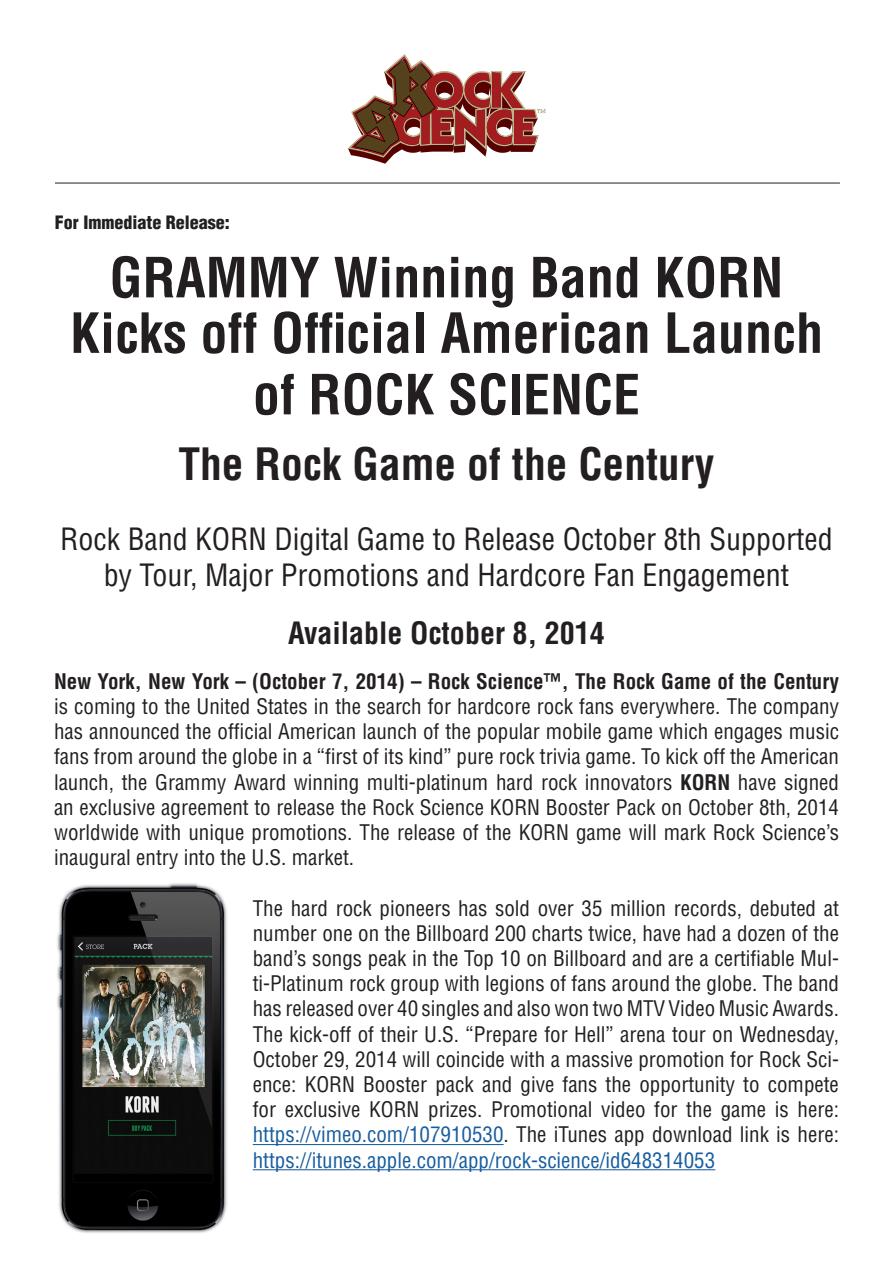
<style>
.page{position:relative;width:893px;height:1263px;background:#fff}
.page>*{position:absolute;margin:0;border:0;box-sizing:border-box;transform-origin:0 0}
.t1{font:700 condensed 54px/55.5px "Helvetica";color:#231f20;text-align:center}
.t2{font:700 condensed 43.5px "Helvetica";color:#231f20}
.t3{font:condensed 30px/36px "Helvetica";color:#231f20;text-align:center}
.t4{font:700 condensed 30px "Helvetica";color:#231f20}
.t5{font:condensed 21px/25.2px "Helvetica";color:#231f20;text-align:justify}
.t6{font:900 condensed 18px "Helvetica";color:#231f20}
.s1{font-weight:700}
.s2{color:#175d9e}
</style>
<div class="page">
<svg style="left:348px;top:54px;width:198px;height:110px"></svg>
<hr style="left:55px;top:183px;width:785px;height:1px;background:#231f20">
<hr style="left:253px;top:1144px;width:251px;height:1px;background:#175d9e">
<hr style="left:253px;top:1169px;width:462px;height:1px;background:#175d9e">
<img style="left:57px;top:883px;width:170px;height:350px">
<p class="t6" style="left:55px;top:211px;width:176px">For Immediate Release:</p>
<p class="t1" style="left:70px;top:250px;width:754px">GRAMMY Winning Band KORN<br>Kicks off Official American Launch</p>
<p class="t1" style="left:253px;top:367px;width:389px">of ROCK SCIENCE</p>
<p class="t2" style="left:178px;top:437px;width:538px">The Rock Game of the Century</p>
<p class="t3" style="left:60px;top:521px;width:774px">Rock Band KORN Digital Game to Release October 8th Supported by Tour, Major Promotions and Hardcore Fan Engagement</p>
<p class="t4" style="left:288px;top:614px;width:318px">Available October 8, 2014</p>
<p class="t5" style="left:54px;top:668px;width:787px"><span class="s1">New York, New York – (October 7, 2014) – Rock Science™, The Rock Game of the Century </span>is coming to the United States in the search for hardcore rock fans everywhere. The company has announced the official American launch of the popular mobile game which engages music fans from around the globe in a “first of its kind” pure rock trivia game. To kick off the American launch, the Grammy Award winning multi-platinum hard rock innovators <span class="s1">KORN</span> have signed an exclusive agreement to release the Rock Science KORN Booster Pack on October 8th, 2014 worldwide with unique promotions. The release of the KORN game will mark Rock Science’s inaugural entry into the U.S. market.</p>
<p class="t5" style="left:253px;top:895px;width:588px">The hard rock pioneers has sold over 35 million records, debuted at number one on the Billboard 200 charts twice, have had a dozen of the band’s songs peak in the Top 10 on Billboard and are a certifiable Mul&shy;ti-Platinum rock group with legions of fans around the globe. The band has released over 40 singles and also won two MTV Video Music Awards.<br>The kick-off of their U.S. “Prepare for Hell” arena tour on Wednesday, October 29, 2014 will coincide with a massive promotion for Rock Sci&shy;ence: KORN Booster pack and give fans the opportunity to compete for exclusive KORN prizes. Promotional video for the game is here: <span class="s2">https://vimeo.com/107910530</span>. The iTunes app download link is here: <span class="s2">https://itunes.apple.com/app/rock-science/id648314053</span></p>
</div>
